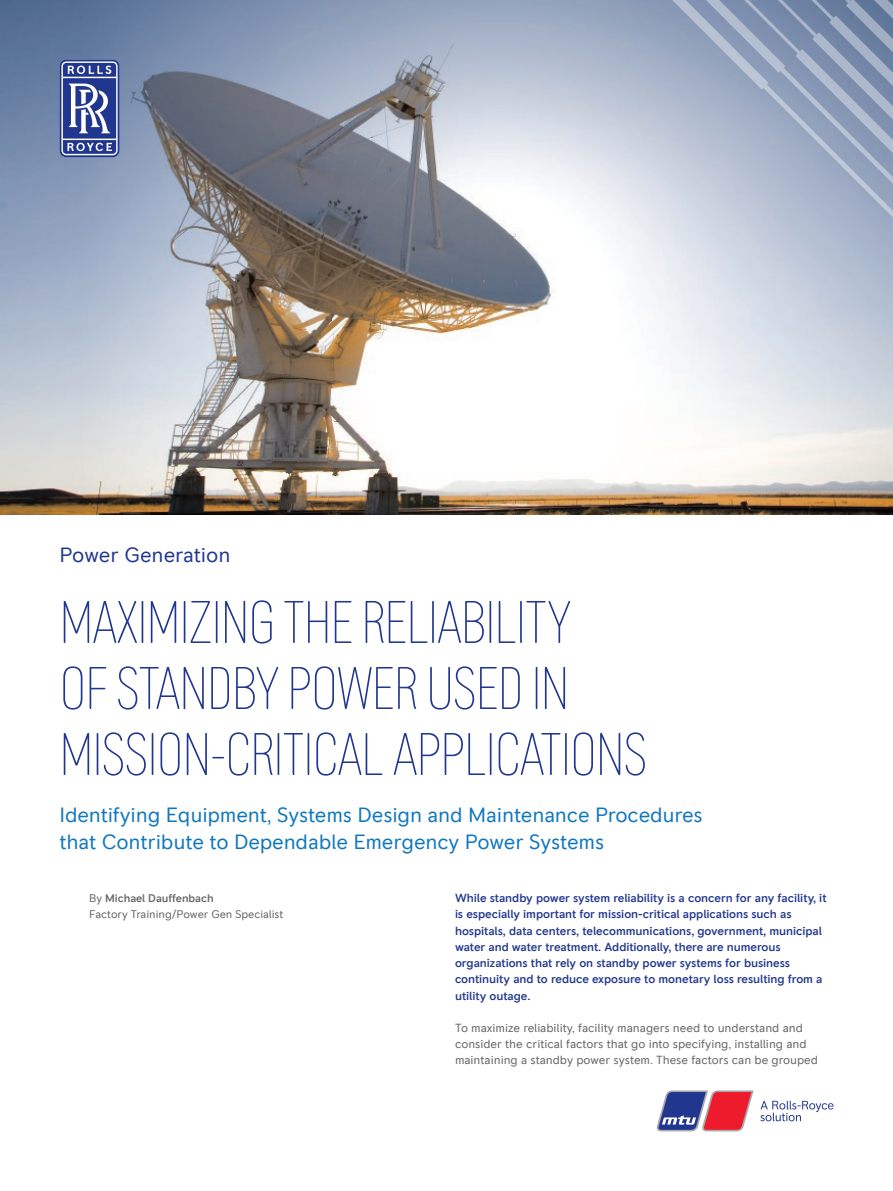
<style>
.page{position:relative;width:893px;height:1191px;background:#fff}
.page>*{position:absolute;margin:0;border:0;box-sizing:border-box;transform-origin:0 0}
.t1{font:200 condensed 60px/66px "RR Pioneer";letter-spacing:-.015em;color:#21378f}
.t2{font:21px/27.3px "RR Pioneer";letter-spacing:-.01em;color:#1077be}
.t3{font:21px "RR Pioneer";letter-spacing:-.005em;color:#21378f}
.t4{font:500 12px/16.2px "RR Pioneer";letter-spacing:-.005em;color:#21378f}
.t5{font:12px/16.2px "RR Pioneer";letter-spacing:-.005em;color:#636366}
.t6{font:11.25px/16.2px "RR Pioneer";letter-spacing:-.005em;color:#636366}
.s1{font-weight:500}
</style>
<div class="page">
<img style="left:0;top:0;width:893px;height:514px">
<svg style="left:659px;top:0;width:234px;height:230px;background:#a2afc5"></svg>
<svg style="left:60px;top:60px;width:60px;height:97px"></svg>
<svg style="left:760px;top:1100px;width:73px;height:21px"></svg>
<svg style="left:657px;top:1090px;width:97px;height:41px"></svg>
<h2 class="t3" style="left:60px;top:542px;width:173px">Power Generation</h2>
<h1 class="t1" style="left:60px;top:589px;width:589px">MAXIMIZING THE RELIABILITY<br>OF STANDBY POWER USED IN<br>MISSION-CRITICAL APPLICATIONS</h1>
<h2 class="t2" style="left:60px;top:800px;width:645px">Identifying Equipment, Systems Design and Maintenance Procedures that Contribute to Dependable Emergency Power Systems</h2>
<p class="t6" style="left:89px;top:890px;width:195px">By <span class="s1">Michael Dauffenbach<br></span>Factory Training/Power Gen Specialist</p>
<p class="t4" style="left:455px;top:890px;width:373px">While standby power system reliability is a concern for any facility, it is especially important for mission-critical applications such as hospitals, data centers, telecommunications, government, municipal water and water treatment. Additionally, there are numerous organizations that rely on standby power systems for business continuity and to reduce exposure to monetary loss resulting from a utility outage.</p>
<p class="t5" style="left:455px;top:1019px;width:365px">To maximize reliability, facility managers need to understand and consider the critical factors that go into specifying, installing and maintaining a standby power system. These factors can be grouped</p>
</div>
